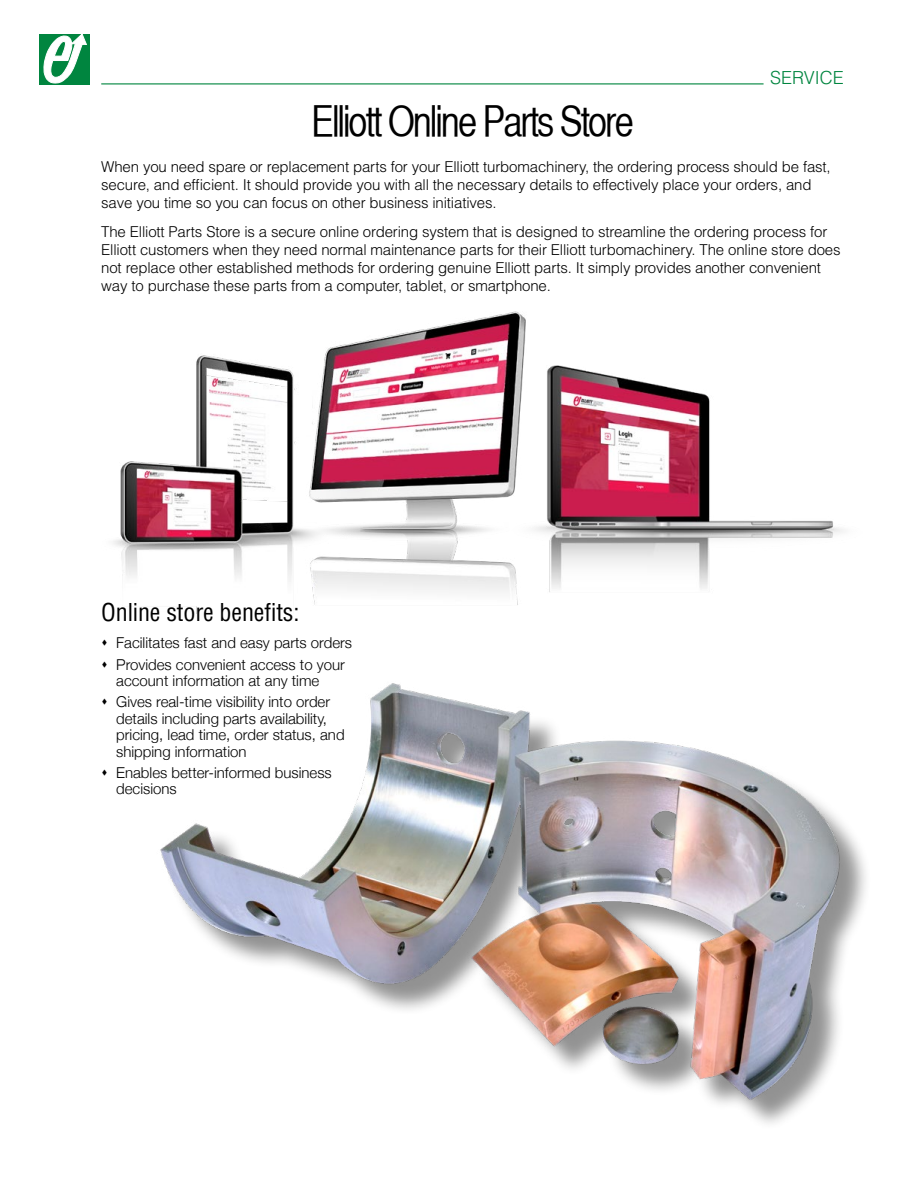
<style>
.page{position:relative;width:918px;height:1188px;background:#fff}
.page>*{position:absolute;margin:0;border:0;box-sizing:border-box;transform-origin:0 0}
.t1{font:42px "Helvetica CY Plain";letter-spacing:-.05em;color:#000}
.t2{font:condensed 24px "Helvetica";letter-spacing:-.005em;color:#000}
.t3{font:300 18px "Helvetica";color:#00853f}
.t4{font:300 15px/18px "Helvetica";letter-spacing:-.01em;color:#000}
.t5{font:300 15px/16.5px "Helvetica Neue";color:#000}
</style>
<div class="page">
<hr style="left:101px;top:83px;width:663px;height:1px;background:#00853f">
<div style="left:40px;top:34px;width:50px;height:50px;background:#00853f"></div>
<svg style="left:43px;top:34px;width:44px;height:50px"></svg>
<img style="left:160px;top:683px;width:694px;height:428px">
<img style="left:113px;top:312px;width:730px;height:302px">
<p class="t3" style="left:770px;top:66px;width:75px">SERVICE</p>
<h1 class="t1" style="left:311px;top:97px;width:324px">Elliott Online Parts Store</h1>
<p class="t4" style="left:101px;top:157px;width:731px">When you need spare or replacement parts for your Elliott turbomachinery, the ordering process should be fast, secure, and efficient. It should provide you with all the necessary details to effectively place your orders, and save you time so you can focus on other business initiatives.</p>
<p class="t4" style="left:101px;top:222px;width:741px">The Elliott Parts Store is a secure online ordering system that is designed to streamline the ordering process for Elliott customers when they need normal maintenance parts for their Elliott turbomachinery. The online store does not replace other established methods for ordering genuine Elliott parts. It simply provides another convenient way to purchase these parts from a computer, tablet, or smartphone.</p>
<h2 class="t2" style="left:101px;top:597px;width:200px">Online store benefits:</h2>
<p class="t5" style="left:116px;top:632px;width:237px;line-height:21.1px">Facilitates fast and easy parts orders<br>Provides convenient access to your</p>
<p class="t5" style="left:116px;top:670px;width:215px;line-height:21.1px">account information at any time<br>Gives real-time visibility into order</p>
<p class="t5" style="left:116px;top:710px;width:230px">details including parts availability, pricing, lead time, order status, and shipping information</p>
<p class="t5" style="left:116px;top:764px;width:217px">Enables better-informed business decisions</p>
</div>
